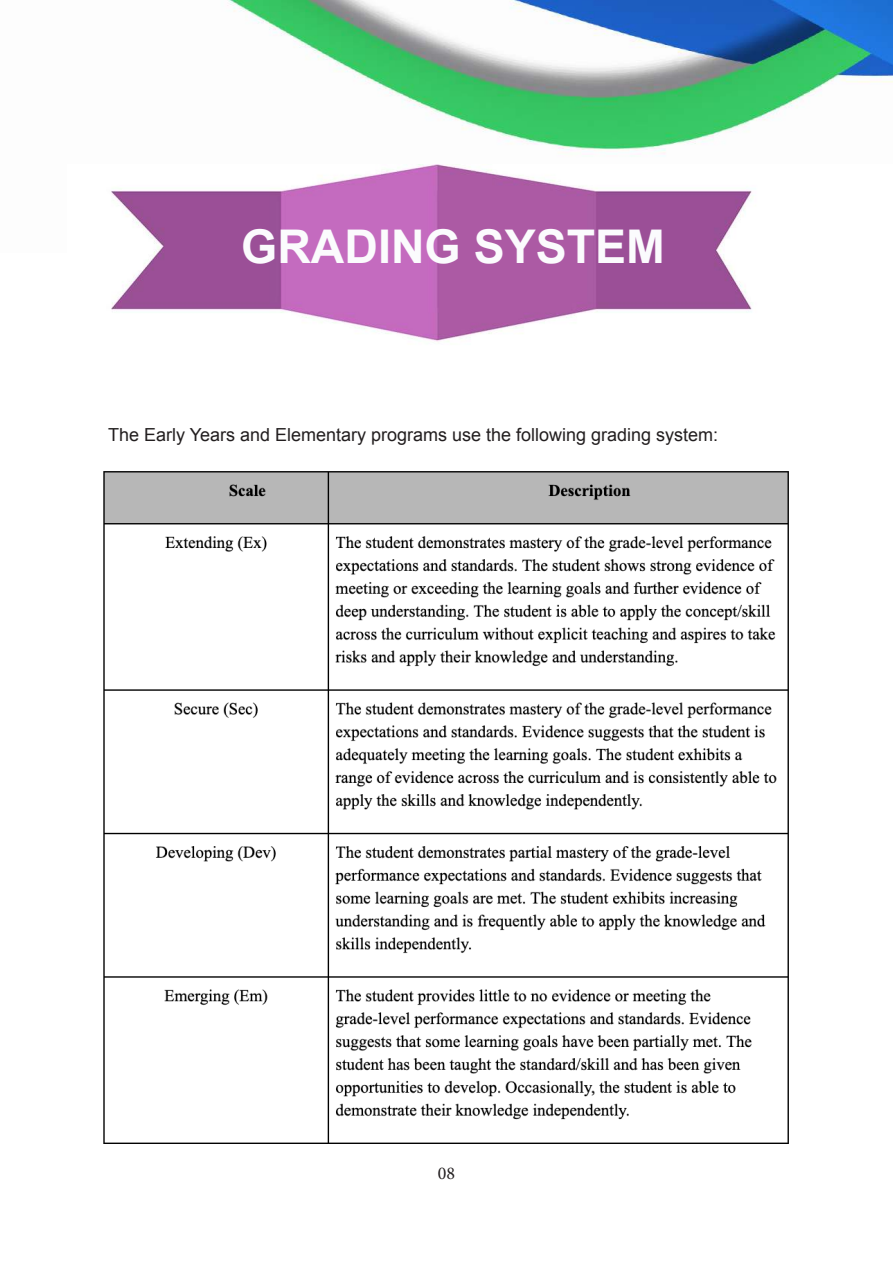
<style>
.page{position:relative;width:893px;height:1263px;background:#fff}
.page>*{position:absolute;margin:0;border:0;box-sizing:border-box;transform-origin:0 0}
.t1{font:700 46.5px "Arial";color:#fbfbfd}
.t2{font:18px "Arial";color:#231f20}
.t3{font:18px "Minion Pro";color:#231f20}
</style>
<div class="page">
<img style="left:227px;top:0;width:666px;height:154px">
<img style="left:111px;top:164px;width:641px;height:178px">
<img style="left:103px;top:471px;width:686px;height:673px">
<h1 class="t1" style="left:241px;top:221px;width:425px">GRADING SYSTEM</h1>
<p class="t2" style="left:108px;top:424px;width:612px">The Early Years and Elementary programs use the following grading system:</p>
<p class="t3" style="left:438px;top:1161px;width:19px">08</p>
</div>
